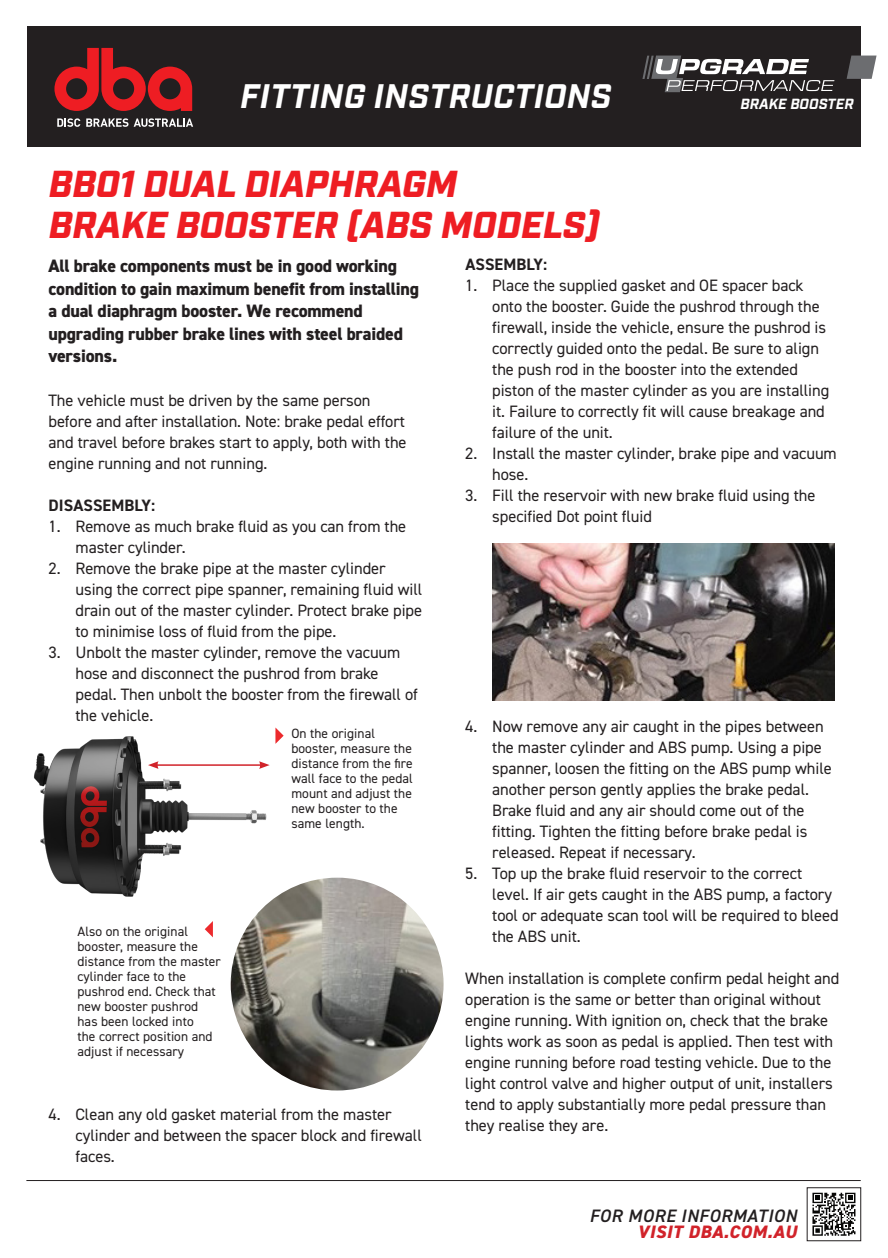
<style>
.page{position:relative;width:888px;height:1258px;background:#fff}
.page>*{position:absolute;margin:0;border:0;box-sizing:border-box;transform-origin:0 0}
.t1{font:italic 900 37.5px/40.5px "Industry";color:#ee1d23}
.t2{font:italic 700 34.05px "Industry";letter-spacing:.01em;color:#fff}
.BODY_COPY{font:800 18px/22.5px "DIN2014";letter-spacing:-.01em;color:#231f20}
.t3{font:italic 600 18px/16.5px "DIN2014";letter-spacing:.035em;color:#231f20;text-align:right}
.BODY_COPY-2{font:16.5px/21px "DIN2014";letter-spacing:-.005em;color:#231f20}
.BODY_COPY-3{font:700 16.5px "DIN2014";letter-spacing:.005em;color:#231f20}
.t4{font:italic 700 14.7px "Industry";color:#fff}
.t5{font:13.5px/15px "DIN2014";letter-spacing:.005em;color:#231f20}
.s1{font-weight:800;color:#d1232a}
</style>
<div class="page">
<div style="left:27px;top:27px;width:834px;height:120px;background:#231f20"></div>
<svg style="left:57px;top:118px;width:23px;height:9px"></svg>
<svg style="left:86px;top:118px;width:42px;height:9px"></svg>
<svg style="left:134px;top:118px;width:59px;height:9px"></svg>
<svg style="left:54px;top:48px;width:138px;height:63px"></svg>
<hr style="left:26px;top:1180px;width:835px;height:1px;background:#231f20">
<svg style="left:642px;top:56px;width:192px;height:36px"></svg>
<svg style="left:847px;top:56px;width:29px;height:23px"></svg>
<img style="left:34px;top:736px;width:236px;height:170px">
<hr style="left:156px;top:764px;width:105px;height:2px;background:#d1232a">
<svg style="left:148px;top:761px;width:11px;height:8px"></svg>
<svg style="left:259px;top:761px;width:11px;height:8px"></svg>
<img style="left:231px;top:878px;width:213px;height:212px;border-radius:106px">
<svg style="left:275px;top:727px;width:9px;height:17px"></svg>
<svg style="left:205px;top:921px;width:8px;height:16px"></svg>
<img style="left:492px;top:544px;width:343px;height:157px">
<div style="left:807px;top:1187px;width:54px;height:54px;border:1px solid #231f20"></div>
<svg style="left:812px;top:1192px;width:44px;height:44px"></svg>
<p class="t2" style="left:240px;top:76px;width:373px">FITTING INSTRUCTIONS</p>
<p class="t4" style="left:740px;top:95px;width:115px">BRAKE BOOSTER</p>
<p class="t1" style="left:49px;top:166px;width:553px">BB01 DUAL DIAPHRAGM<br>BRAKE BOOSTER (ABS MODELS)</p>
<p class="BODY_COPY" style="left:49px;top:255px;width:372px">All brake components must be in good working condition to gain maximum benefit from installing a dual diaphragm booster. We recommend upgrading rubber brake lines with steel braided versions.</p>
<p class="BODY_COPY-2" style="left:49px;top:389px;width:360px">The vehicle must be driven by the same person before and after installation. Note: brake pedal effort and travel before brakes start to apply, both with the engine running and not running.</p>
<p class="BODY_COPY-3" style="left:49px;top:494px;width:108px">DISASSEMBLY:</p>
<p class="BODY_COPY-2" style="left:76px;top:515px;width:332px;text-indent:-27px">1. Remove as much brake fluid as you can from the master cylinder.</p>
<p class="BODY_COPY-2" style="left:76px;top:557px;width:348px;text-indent:-27px">2. Remove the brake pipe at the master cylinder using the correct pipe spanner, remaining fluid will drain out of the master cylinder. Protect brake pipe to minimise loss of fluid from the pipe.</p>
<p class="BODY_COPY-2" style="left:76px;top:641px;width:344px;text-indent:-27px">3. Unbolt the master cylinder, remove the vacuum hose and disconnect the pushrod from brake pedal. Then unbolt the booster from the firewall of the vehicle.</p>
<p class="BODY_COPY-3" style="left:465px;top:253px;width:83px">ASSEMBLY:</p>
<p class="BODY_COPY-2" style="left:492px;top:274px;width:338px;text-indent:-27px">1. Place the supplied gasket and OE spacer back onto the booster. Guide the pushrod through the firewall, inside the vehicle, ensure the pushrod is correctly guided onto the pedal. Be sure to align the push rod in the booster into the extended piston of the master cylinder as you are installing it. Failure to correctly fit will cause breakage and failure of the unit.</p>
<p class="BODY_COPY-2" style="left:492px;top:442px;width:346px;text-indent:-27px">2. Install the master cylinder, brake pipe and vacuum hose.</p>
<p class="BODY_COPY-2" style="left:492px;top:484px;width:325px;text-indent:-27px">3. Fill the reservoir with new brake fluid using the specified Dot point fluid</p>
<p class="BODY_COPY-2" style="left:492px;top:715px;width:341px;text-indent:-27px">4. Now remove any air caught in the pipes between the master cylinder and ABS pump. Using a pipe spanner, loosen the fitting on the ABS pump while another person gently applies the brake pedal.<br>Brake fluid and any air should come out of the fitting. Tighten the fitting before brake pedal is released. Repeat if necessary.</p>
<p class="BODY_COPY-2" style="left:492px;top:862px;width:348px;text-indent:-27px">5. Top up the brake fluid reservoir to the correct level. If air gets caught in the ABS pump, a factory tool or adequate scan tool will be required to bleed the ABS unit.</p>
<p class="BODY_COPY-2" style="left:465px;top:967px;width:376px">When installation is complete confirm pedal height and operation is the same or better than original without engine running. With ignition on, check that the brake lights work as soon as pedal is applied. Then test with engine running before road testing vehicle. Due to the light control valve and higher output of unit, installers tend to apply substantially more pedal pressure than they realise they are.</p>
<p class="t5" style="left:291px;top:726px;width:123px">On the original booster, measure the distance from the fire wall face to the pedal mount and adjust the new booster to the same length.</p>
<p class="t5" style="left:77px;top:923px;width:145px">Also on the original booster, measure the distance from the master cylinder face to the pushrod end. Check that new booster pushrod has been locked into<br>the correct position and adjust if necessary</p>
<p class="BODY_COPY-2" style="left:76px;top:1103px;width:348px;text-indent:-27px">4. Clean any old gasket material from the master cylinder and between the spacer block and firewall faces.</p>
<p class="t3" style="left:590px;top:1207px;width:209px">FOR MORE INFORMATION<br><span class="s1">VISIT DBA.COM.AU</span></p>
</div>
